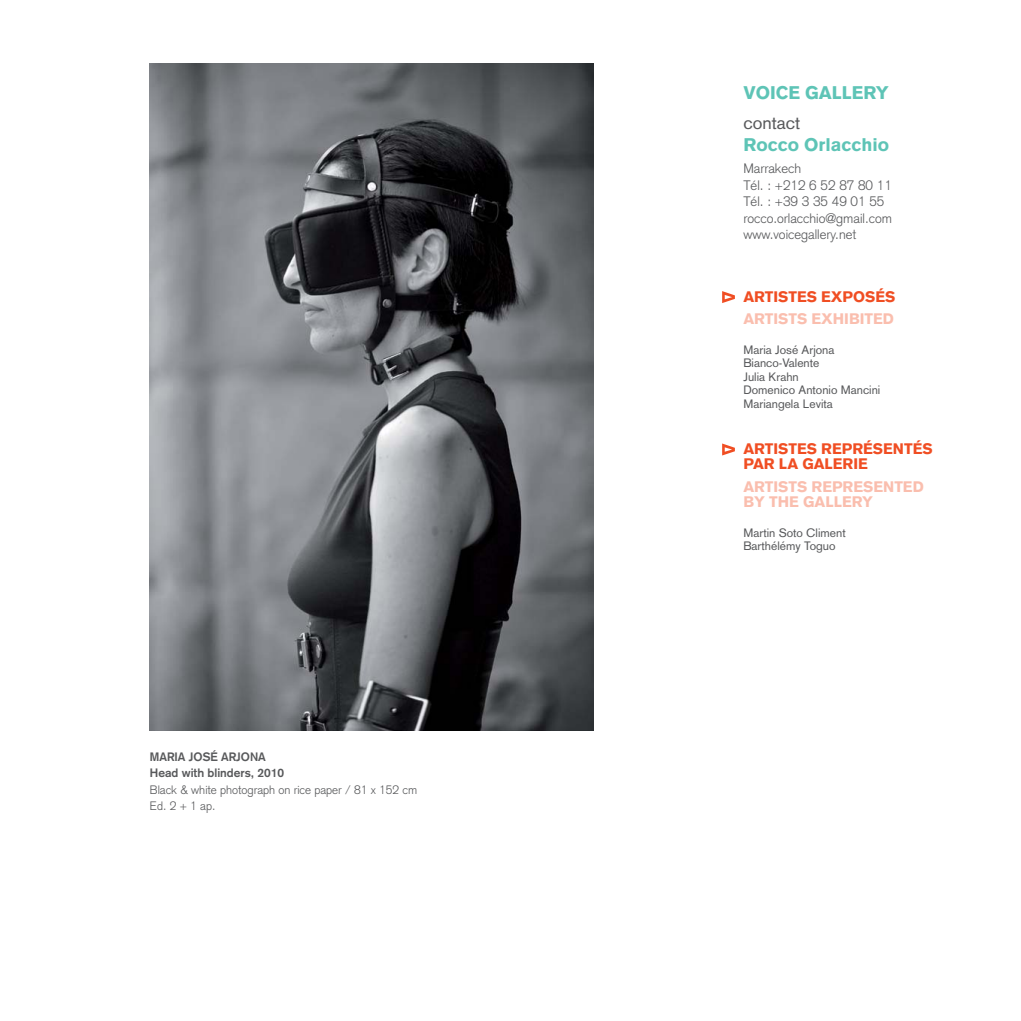
<style>
.page{position:relative;width:1021px;height:1021px;background:#fff}
.page>*{position:absolute;margin:0;border:0;box-sizing:border-box;transform-origin:0 0}
.t1{font:900 18px "Akzidenz Grotesk";color:#5ec4b6}
.t2{font:18px "Akzidenz Grotesk";color:#58595b}
.t3{font:900 15px/15px "Akzidenz Grotesk";color:#f04e23}
.t4{font:900 15px/15px "Akzidenz Grotesk";color:#fabeae}
.t5{font:300 13.5px/16.5px "Akzidenz Grotesk";color:#58595b}
.t6{font:12px/13.5px "Akzidenz Grotesk";color:#58595b}
.t7{font:300 12px/16.5px "Akzidenz Grotesk";color:#58595b}
.t8{font:700 12px/16.5px "Akzidenz Grotesk";color:#58595b}
</style>
<div class="page">
<svg style="left:722px;top:291px;width:13px;height:12px"></svg>
<svg style="left:722px;top:443px;width:13px;height:12px"></svg>
<img style="left:150px;top:64px;width:443px;height:666px">
<p class="t8" style="left:150px;top:748px;width:136px">MARIA JOSÉ ARJONA<br>HEAD WITH BLINDERS, 2010</p>
<p class="t7" style="left:150px;top:781px;width:269px">Black &amp; white photograph on rice paper / 81 x 152 cm<br>Ed. 2 + 1 ap.</p>
<h1 class="t1" style="left:743px;top:82px;width:147px">Voice Gallery</h1>
<h1 class="t2" style="left:743px;top:112px;width:58px">contact</h1>
<h1 class="t1" style="left:743px;top:133px;width:147px">Rocco Orlacchio</h1>
<p class="t5" style="left:743px;top:160px;width:150px">Marrakech<br>Tél. : +212 6 52 87 80 11<br>Tél. : +39 3 35 49 01 55 rocco.orlacchio@gmail.com www.voicegallery.net</p>
<p class="t3" style="left:743px;top:289px;width:153px">ARTISTES EXPOSÉS</p>
<p class="t4" style="left:743px;top:311px;width:152px">ARTISTS EXHIBITED</p>
<p class="t6" style="left:743px;top:343px;width:138px">Maria José Arjona<br>Bianco-Valente<br>Julia Krahn<br>Domenico Antonio Mancini<br>Mariangela Levita</p>
<p class="t3" style="left:743px;top:441px;width:191px">ARTISTES REPRÉSENTÉS<br>PAR LA GALERIE</p>
<p class="t4" style="left:743px;top:479px;width:182px">ARTISTS REPRESENTED<br>BY THE GALLERY</p>
<p class="t6" style="left:743px;top:526px;width:104px">Martin Soto Climent<br>Barthélémy Toguo</p>
</div>
